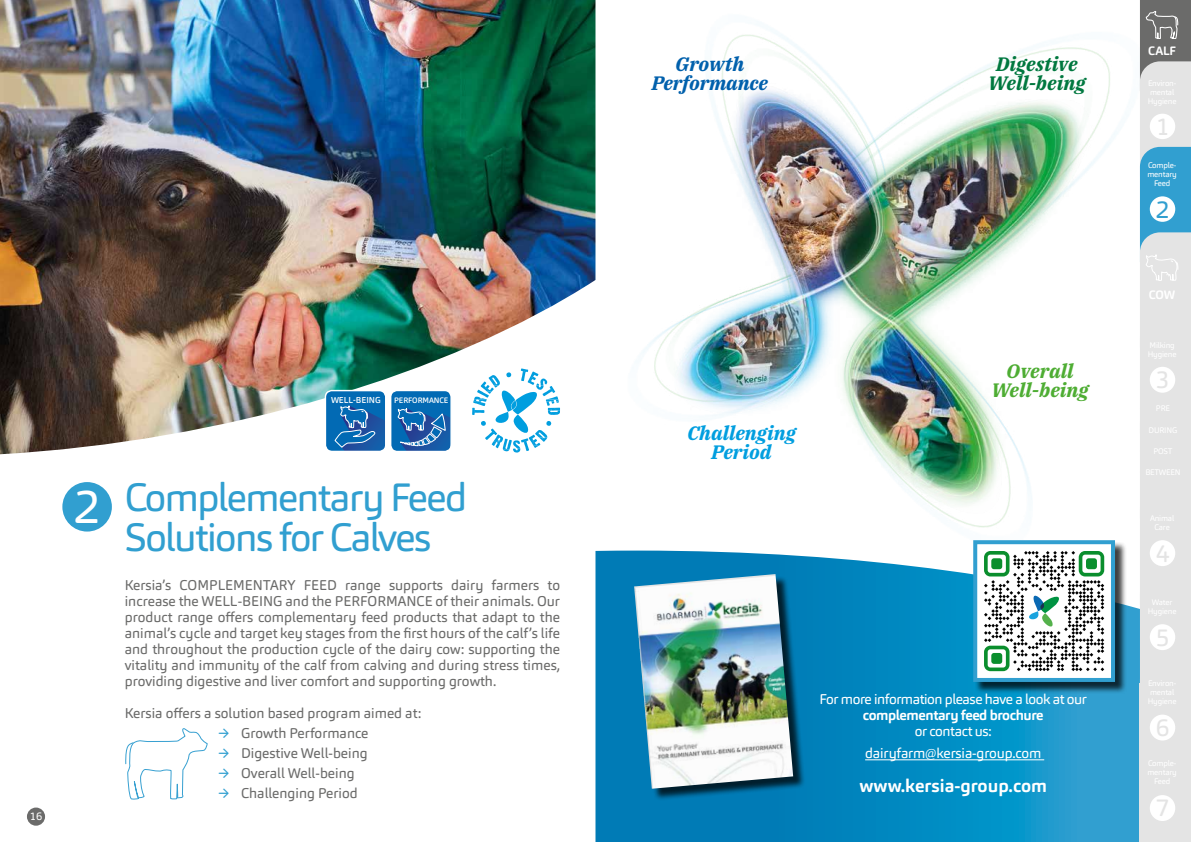
<style>
.page{position:relative;width:1191px;height:842px;background:#fff}
.page>*{position:absolute;margin:0;border:0;box-sizing:border-box;transform-origin:0 0}
.t1{font:39px/40px "Carnas";letter-spacing:-.04em;color:#319fd0;text-align:center}
.t2{font:24.3px "Carnas";color:#e4e4e4}
.t3{font:24.3px "Carnas";color:#319fd0}
.t4{font:italic 700 19.4px/19.4px "IBM Plex Serif";color:#00783f;text-align:center}
.t5{font:italic 700 19.4px/19.4px "IBM Plex Serif";letter-spacing:-.01em;color:#0060ac;text-align:center}
.t6{font:italic 700 19.4px/19.4px "IBM Plex Serif";color:#009edf;text-align:center}
.t7{font:italic 700 19.4px/19.4px "IBM Plex Serif";color:#4ead33;text-align:center}
.t8{font:700 18px "Carnas";color:#fff}
.t9{font:14px/16px "Carnas";color:#6b6b6a;text-align:justify}
.t10{font:14px/22px "Carnas";letter-spacing:-.03em;color:#fff;text-align:center}
.t11{font:700 14px "Carnas";letter-spacing:-.03em;color:#fff}
.t12{font:700 12px "Carnas";letter-spacing:-.005em;color:#fff}
.t13{font:11px "Carnas";color:#fff}
.t14{font:500 8.5px "Carnas";color:#fff}
.t15{font:8px/9px "Carnas";letter-spacing:-.02em;color:#fff;text-align:center}
.t16{font:500 7.8px "Carnas";letter-spacing:-.01em;color:#fff}
.s1{font-size:47.3px;color:#fff}
.s2{color:#319fd0}
</style>
<div class="page">
<svg style="left:595px;top:652px;width:545px;height:190px;background:#0a8cc2"></svg>
<div style="left:62px;top:482px;width:50px;height:50px;background:#319fd0;border-radius:50%"></div>
<svg style="left:125px;top:728px;width:83px;height:72px"></svg>
<img style="left:0;top:0;width:595px;height:454px">
<img style="left:595px;top:0;width:545px;height:652px">
<img style="left:662px;top:54px;width:427px;height:487px">
<div style="left:647px;top:51px;width:126px;height:49px;background:#fff"></div>
<div style="left:985px;top:51px;width:106px;height:49px;background:#fff"></div>
<div style="left:683px;top:420px;width:118px;height:44px;background:#fff"></div>
<div style="left:988px;top:358px;width:106px;height:48px;background:#fff"></div>
<hr style="left:865px;top:759px;width:179px;height:1px;background:#fff">
<svg style="left:472px;top:368px;width:88px;height:84px"></svg>
<div style="left:636px;top:576px;width:169px;height:225px;background:#000;opacity:.75"></div>
<img style="left:634px;top:574px;width:159px;height:215px">
<svg style="left:1140px;top:0;width:51px;height:842px;background:#ccd6db"></svg>
<div style="left:1149px;top:795px;width:26px;height:26px;background:#fff;border-radius:50%"></div>
<svg style="left:325px;top:390px;width:127px;height:62px;background:#377fbc"></svg>
<div style="left:974px;top:542px;width:153px;height:152px;background:#000;opacity:.75"></div>
<div style="left:975px;top:542px;width:138px;height:138px;background:#fff"></div>
<svg style="left:984px;top:551px;width:120px;height:120px"></svg>
<div style="left:973px;top:540px;width:142px;height:142px;border:4px solid #319fd0"></div>
<div style="left:27px;top:807px;width:18px;height:19px;background:#6b6b6a;border-radius:50%"></div>
<p class="t13" style="left:30px;top:809px;width:14px">16</p>
<p class="t14" style="left:331px;top:395px;width:51px">WELL-BEING</p>
<p class="t16" style="left:394px;top:395px;width:56px">PERFORMANCE</p>
<h1 class="t1" style="left:74px;top:477px;width:395px"><span class="s1">2</span> Complementary Feed<br>Solutions for Calves</h1>
<p class="t9" style="left:125px;top:577px;width:437px">Kersia’s COMPLEMENTARY FEED range supports dairy farmers to increase the WELL-BEING and the PERFORMANCE of their animals. Our product range offers complementary feed products that adapt to the animal’s cycle and target key stages from the first hours of the calf’s life and throughout the production cycle of the dairy cow: supporting the vitality and immunity of the calf from calving and during stress times, providing digestive and liver comfort and supporting growth.</p>
<p class="t9" style="left:125px;top:705px;width:298px">Kersia offers a solution based program aimed at:</p>
<p class="t9" style="left:218px;top:725px;width:152px"><span class="s2">→</span> Growth Performance</p>
<p class="t9" style="left:218px;top:745px;width:151px"><span class="s2">→</span> Digestive Well-being</p>
<p class="t9" style="left:218px;top:765px;width:138px"><span class="s2">→</span> Overall Well-being</p>
<p class="t9" style="left:218px;top:785px;width:141px"><span class="s2">→</span> Challenging Period</p>
<h3 class="t5" style="left:652px;top:53px;width:118px">Growth<br>Performance</h3>
<h3 class="t4" style="left:988px;top:53px;width:99px">Digestive<br>Well-being</h3>
<h3 class="t6" style="left:687px;top:422px;width:110px">Challenging<br>Period</h3>
<h3 class="t7" style="left:991px;top:360px;width:99px">Overall<br>Well-being</h3>
<p class="t10" style="left:819px;top:688px;width:269px">For more information please have a look at our</p>
<p class="t11" style="left:863px;top:706px;width:182px">complementary feed brochure</p>
<p class="t10" style="left:865px;top:720px;width:178px">or contact us: dairyfarm@kersia-group.com</p>
<p class="t8" style="left:859px;top:774px;width:189px">www.kersia-group.com</p>
<p class="t12" style="left:1148px;top:43px;width:29px">CALF</p>
<h2 class="t2" style="left:1155px;top:111px;width:15px">1</h2>
<p class="t15" style="left:1147px;top:161px;width:31px">Comple&shy;mentary<br>Feed</p>
<h2 class="t3" style="left:1155px;top:194px;width:15px">2</h2>
<p class="t12" style="left:1148px;top:287px;width:28px">COW</p>
<h2 class="t2" style="left:1155px;top:364px;width:15px">3</h2>
<h2 class="t2" style="left:1155px;top:538px;width:15px">4</h2>
<h2 class="t2" style="left:1155px;top:622px;width:15px">5</h2>
<h2 class="t2" style="left:1155px;top:712px;width:15px">6</h2>
<h2 class="t2" style="left:1155px;top:792px;width:15px">7</h2>
</div>
